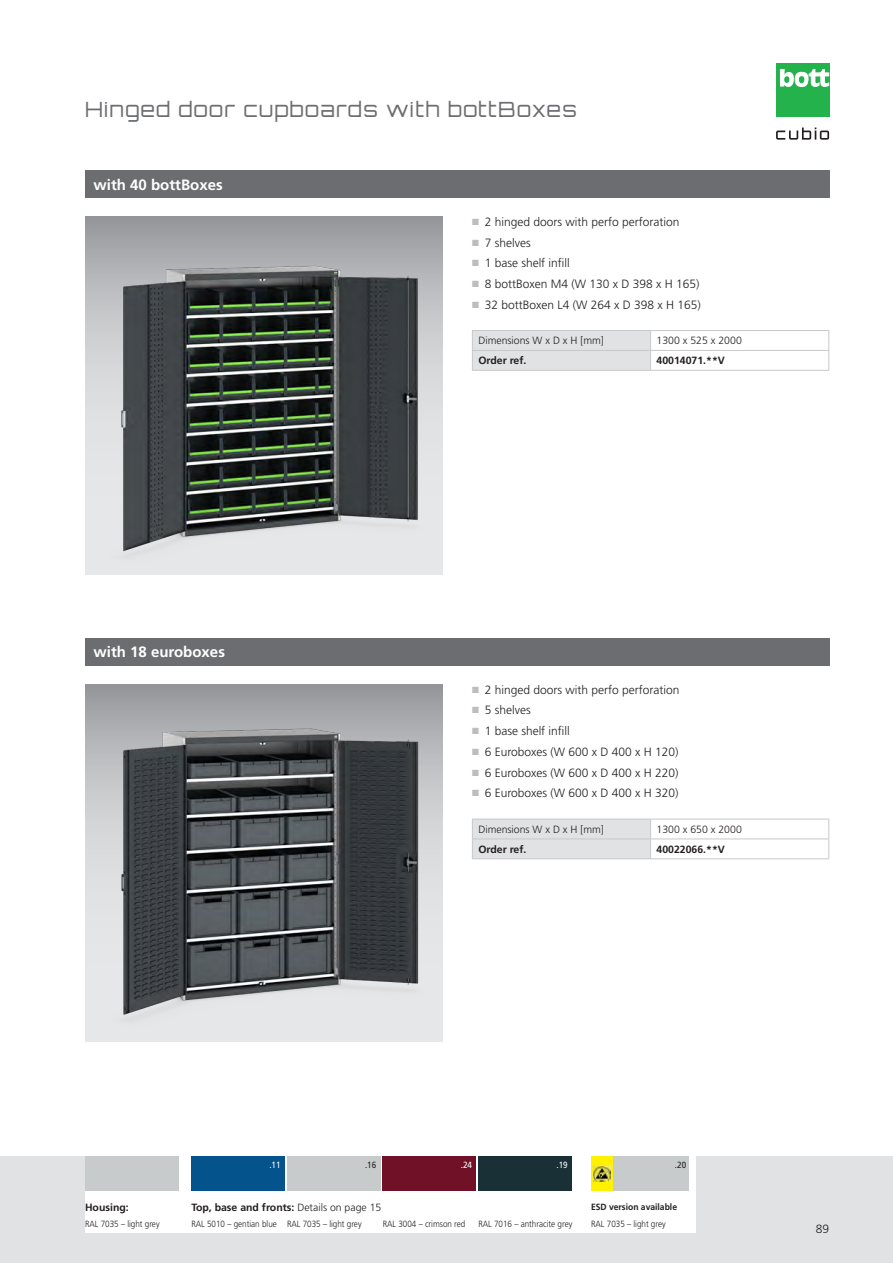
<style>
.page{position:relative;width:893px;height:1263px;background:#fff}
.page>*{position:absolute;margin:0;border:0;box-sizing:border-box;transform-origin:0 0}
.t1{font:300 21px "Orbitron CE";letter-spacing:.06em;color:#6c6d70}
.Überschrift_Balken_1{font:700 15px "Frutiger LT Pro";color:#fff}
.t2{font:300 12px "Frutiger LT Pro";color:#231f20}
.Data-Data-bold{font:700 10.5px "Frutiger LT Pro";color:#231f20}
.Data-Data{font:300 10.5px "Frutiger LT Pro";color:#231f20}
.t3{font:300 9px "Frutiger LT Pro";color:#231f20;scale:.9 1}
.t4{font:700 9px "Frutiger LT Pro";color:#231f20;scale:.95 1}
.t5{font:9px "Frutiger LT Pro";color:#fff;scale:.9 1}
.t6{font:9px "Frutiger LT Pro";color:#231f20;scale:.9 1}
.s1{color:#bcbdc0}
.s2{font-weight:300}
</style>
<div class="page">
<div style="left:85px;top:170px;width:744px;height:28px;background:#6c6d70"></div>
<img style="left:85px;top:217px;width:357px;height:357px">
<hr style="left:651px;top:330px;width:178px;height:1px;background:#c7c8ca">
<hr style="left:472px;top:370px;width:179px;height:1px;background:#c7c8ca">
<hr style="left:651px;top:350px;width:178px;height:1px;background:#c7c8ca">
<div style="left:472px;top:330px;width:179px;height:40px;background:#e1e2e4"></div>
<svg style="left:828px;top:331px;width:1px;height:39px"></svg>
<hr style="left:651px;top:370px;width:178px;height:1px;background:#c7c8ca">
<div style="left:85px;top:638px;width:744px;height:27px;background:#6c6d70"></div>
<img style="left:85px;top:685px;width:357px;height:357px">
<hr style="left:651px;top:819px;width:178px;height:1px;background:#c7c8ca">
<hr style="left:651px;top:838px;width:178px;height:1px;background:#c7c8ca">
<svg style="left:472px;top:819px;width:179px;height:40px;background:#dfe0e2"></svg>
<svg style="left:828px;top:819px;width:1px;height:39px"></svg>
<hr style="left:651px;top:858px;width:178px;height:1px;background:#c7c8ca">
<div style="left:0;top:1157px;width:893px;height:106px;background:#e1e2e4"></div>
<div style="left:85px;top:1157px;width:611px;height:76px;background:#fff"></div>
<div style="left:191px;top:1157px;width:94px;height:34px;background:#04538d"></div>
<div style="left:478px;top:1157px;width:94px;height:34px;background:#183036"></div>
<div style="left:287px;top:1157px;width:94px;height:34px;background:#c7cbcc"></div>
<div style="left:85px;top:1157px;width:94px;height:34px;background:#c7cbcc"></div>
<div style="left:383px;top:1157px;width:93px;height:34px;background:#711128"></div>
<div style="left:612px;top:1157px;width:77px;height:34px;background:#c7cbcc"></div>
<div style="left:591px;top:1157px;width:21px;height:34px;background:#fff101"></div>
<img style="left:593px;top:1166px;width:17px;height:15px">
<div style="left:776px;top:64px;width:53px;height:53px;background:#23b24b"></div>
<svg style="left:780px;top:69px;width:49px;height:18px"></svg>
<svg style="left:776px;top:128px;width:53px;height:12px"></svg>
<h1 class="t1" style="left:85px;top:97px;width:493px">Hinged door cupboards with bottBoxes</h1>
<p class="Überschrift_Balken_1" style="left:94px;top:175px;width:131px">with 40 bottBoxes</p>
<p class="Überschrift_Balken_1" style="left:94px;top:643px;width:133px">with 18 euroboxes</p>
<p class="t2" style="left:472px;top:215px;width:209px"><span class="s1">■</span> 2 hinged doors with perfo perforation</p>
<p class="t2" style="left:472px;top:235px;width:60px"><span class="s1">■</span> 7 shelves</p>
<p class="t2" style="left:472px;top:256px;width:99px"><span class="s1">■</span> 1 base shelf infill</p>
<p class="t2" style="left:472px;top:277px;width:229px"><span class="s1">■</span> 8 bottBoxen M4 (W 130 x D 398 x H 165)</p>
<p class="t2" style="left:472px;top:298px;width:230px"><span class="s1">■</span> 32 bottBoxen L4 (W 264 x D 398 x H 165)</p>
<p class="Data-Data" style="left:478px;top:335px;width:127px">Dimensions W x D x H [mm]</p>
<p class="Data-Data" style="left:657px;top:335px;width:87px">1300 x 525 x 2000</p>
<p class="Data-Data-bold" style="left:478px;top:354px;width:50px">Order ref.</p>
<p class="Data-Data-bold" style="left:657px;top:354px;width:70px">40014071.**V</p>
<p class="t2" style="left:472px;top:682px;width:209px"><span class="s1">■</span> 2 hinged doors with perfo perforation</p>
<p class="t2" style="left:472px;top:703px;width:60px"><span class="s1">■</span> 5 shelves</p>
<p class="t2" style="left:472px;top:724px;width:99px"><span class="s1">■</span> 1 base shelf infill</p>
<p class="t2" style="left:472px;top:745px;width:208px"><span class="s1">■</span> 6 Euroboxes (W 600 x D 400 x H 120)</p>
<p class="t2" style="left:472px;top:765px;width:208px"><span class="s1">■</span> 6 Euroboxes (W 600 x D 400 x H 220)</p>
<p class="t2" style="left:472px;top:786px;width:208px"><span class="s1">■</span> 6 Euroboxes (W 600 x D 400 x H 320)</p>
<p class="Data-Data" style="left:478px;top:823px;width:127px">Dimensions W x D x H [mm]</p>
<p class="Data-Data" style="left:657px;top:823px;width:87px">1300 x 650 x 2000</p>
<p class="Data-Data-bold" style="left:478px;top:843px;width:50px">Order ref.</p>
<p class="Data-Data-bold" style="left:657px;top:843px;width:70px">40022066.**V</p>
<p class="t5" style="left:269px;top:1159px;width:14px">.11</p>
<p class="t6" style="left:365px;top:1159px;width:14px">.16</p>
<p class="t5" style="left:461px;top:1159px;width:14px">.24</p>
<p class="t5" style="left:556px;top:1159px;width:14px">.19</p>
<p class="t6" style="left:675px;top:1159px;width:14px">.20</p>
<p class="Data-Data-bold" style="left:85px;top:1201px;width:45px">Housing:</p>
<p class="Data-Data-bold" style="left:191px;top:1201px;width:192px">Top, base and fronts: <span class="s2">Details on page 15</span></p>
<p class="t3" style="left:85px;top:1219px;width:84px">RAL 7035 – light grey</p>
<p class="t3" style="left:191px;top:1219px;width:191px">RAL 5010 – gentian blue RAL 7035 – light grey</p>
<p class="t3" style="left:383px;top:1219px;width:93px">RAL 3004 – crimson red</p>
<p class="t3" style="left:478px;top:1219px;width:106px">RAL 7016 – anthracite grey</p>
<p class="t4" style="left:591px;top:1202px;width:92px">ESD version available</p>
<p class="t3" style="left:591px;top:1219px;width:84px">RAL 7035 – light grey</p>
<p class="t2" style="left:816px;top:1222px;width:15px">89</p>
</div>
